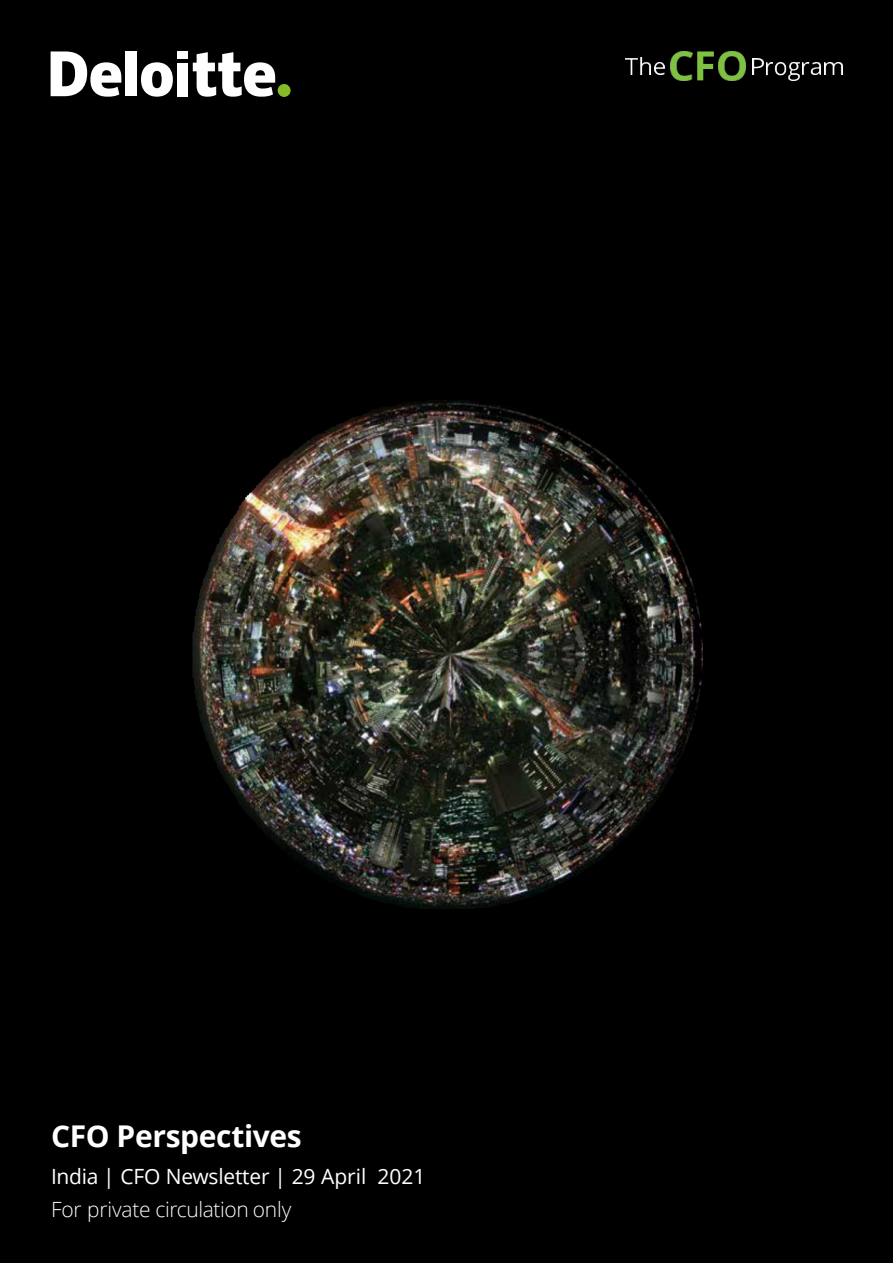
<style>
.page{position:relative;width:893px;height:1263px;background:#000}
.page>*{position:absolute;margin:0;border:0;box-sizing:border-box;transform-origin:0 0}
.t1{font:700 30px "Open Sans";letter-spacing:-.01em;color:#fff}
.t2{font:21px "Open Sans";letter-spacing:-.01em;color:#fff}
.t3{font:300 21px "Open Sans";letter-spacing:-.01em;color:#fff}
</style>
<div class="page">
<img style="left:626px;top:57px;width:24px;height:18px">
<svg style="left:654px;top:62px;width:10px;height:13px"></svg>
<img style="left:670px;top:51px;width:22px;height:30px">
<svg style="left:697px;top:51px;width:17px;height:29px"></svg>
<img style="left:718px;top:51px;width:27px;height:30px">
<img style="left:752px;top:58px;width:11px;height:17px">
<img style="left:766px;top:62px;width:33px;height:18px">
<img style="left:802px;top:62px;width:18px;height:13px">
<img style="left:824px;top:62px;width:18px;height:13px">
<img style="left:192px;top:400px;width:510px;height:508px">
<div style="left:278px;top:84px;width:12px;height:13px;background:#86bc25;border-radius:50%"></div>
<div style="left:125px;top:51px;width:12px;height:45px;background:#fff"></div>
<svg style="left:141px;top:62px;width:32px;height:35px"></svg>
<div style="left:177px;top:63px;width:11px;height:33px;background:#fff"></div>
<div style="left:177px;top:51px;width:11px;height:8px;background:#fff"></div>
<svg style="left:193px;top:52px;width:82px;height:45px"></svg>
<svg style="left:51px;top:51px;width:70px;height:46px"></svg>
<p class="t1" style="left:51px;top:1115px;width:252px">CFO Perspectives</p>
<p class="t2" style="left:51px;top:1162px;width:376px">India | CFO Newsletter | 29 April 2021</p>
<p class="t3" style="left:51px;top:1195px;width:242px">For private circulation only</p>
</div>
